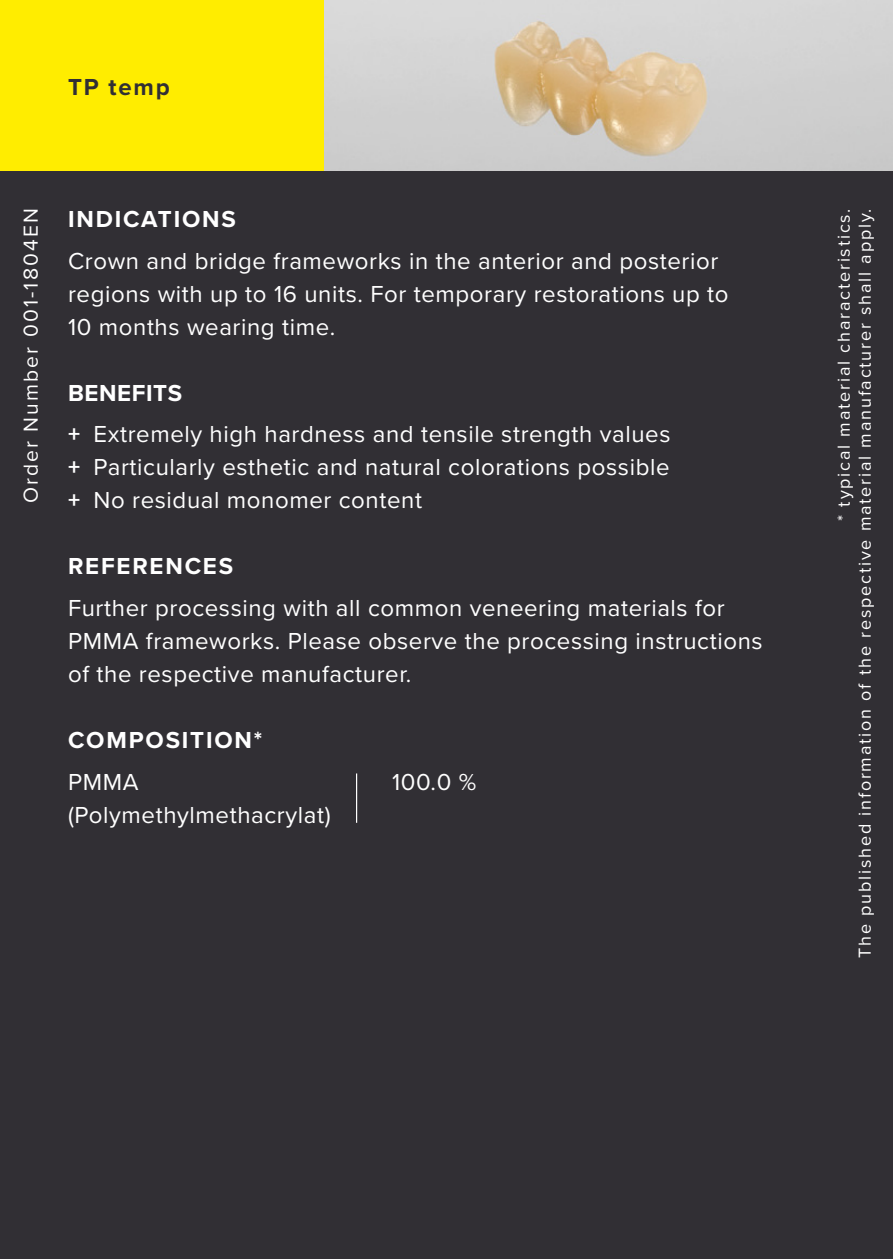
<style>
.page{position:relative;width:893px;height:1259px;background:#fff}
.page>*{position:absolute;margin:0;border:0;box-sizing:border-box;transform-origin:0 0}
.t1{font:24px/33px "Proxima Nova";letter-spacing:.025em;color:#fff}
.t2{font:700 24px "Proxima Nova";letter-spacing:.075em;color:#fff}
.t3{font:700 24px "Proxima Nova";letter-spacing:.075em;color:#312f34}
.t4{font:21px "Proxima Nova";letter-spacing:.1em;color:#fff}
.t5{font:18px/21px "Proxima Nova";letter-spacing:.1em;color:#fff;text-align:right}
.s1{font-weight:700}
</style>
<div class="page">
<div style="left:0;top:170px;width:893px;height:1089px;background:#312f34"></div>
<div style="left:0;top:0;width:324px;height:170px;background:#ffed00"></div>
<img style="left:324px;top:0;width:569px;height:170px">
<hr style="left:356px;top:773px;width:1px;height:50px;background:#fff">
<p class="t3" style="left:68px;top:69px;width:103px">TP temp</p>
<p class="t4" style="left:15px;top:503px;width:296px;rotate:-90deg">Order Number 001-1804EN</p>
<p class="t5" style="left:832px;top:958px;width:751px;rotate:-90deg">* typical material characteristics.<br>The published information of the respective material manufacturer shall apply.</p>
<p class="t2" style="left:68px;top:201px;width:169px">INDICATIONS</p>
<p class="t1" style="left:68px;top:243px;width:662px">Crown and bridge frameworks in the anterior and posterior regions with up to 16 units. For temporary restorations up to<br>10 months wearing time.</p>
<p class="t1" style="left:68px;top:371px;width:604px;line-height:41.4px"><span class="s1">BENEFITS<br>+</span> Extremely high hardness and tensile strength values</p>
<p class="t1" style="left:68px;top:450px;width:603px"><span class="s1">+</span> Particularly esthetic and natural colorations possible <span class="s1">+</span> No residual monomer content</p>
<p class="t2" style="left:68px;top:548px;width:167px">REFERENCES</p>
<p class="t1" style="left:68px;top:590px;width:696px">Further processing with all common veneering materials for<br>PMMA frameworks. Please observe the processing instructions of the respective manufacturer.</p>
<p class="t2" style="left:68px;top:722px;width:196px">COMPOSITION*</p>
<p class="t1" style="left:68px;top:764px;width:72px">PMMA</p>
<p class="t1" style="left:392px;top:764px;width:86px">100.0 %</p>
<p class="t1" style="left:68px;top:797px;width:264px">(Polymethylmethacrylat)</p>
</div>
